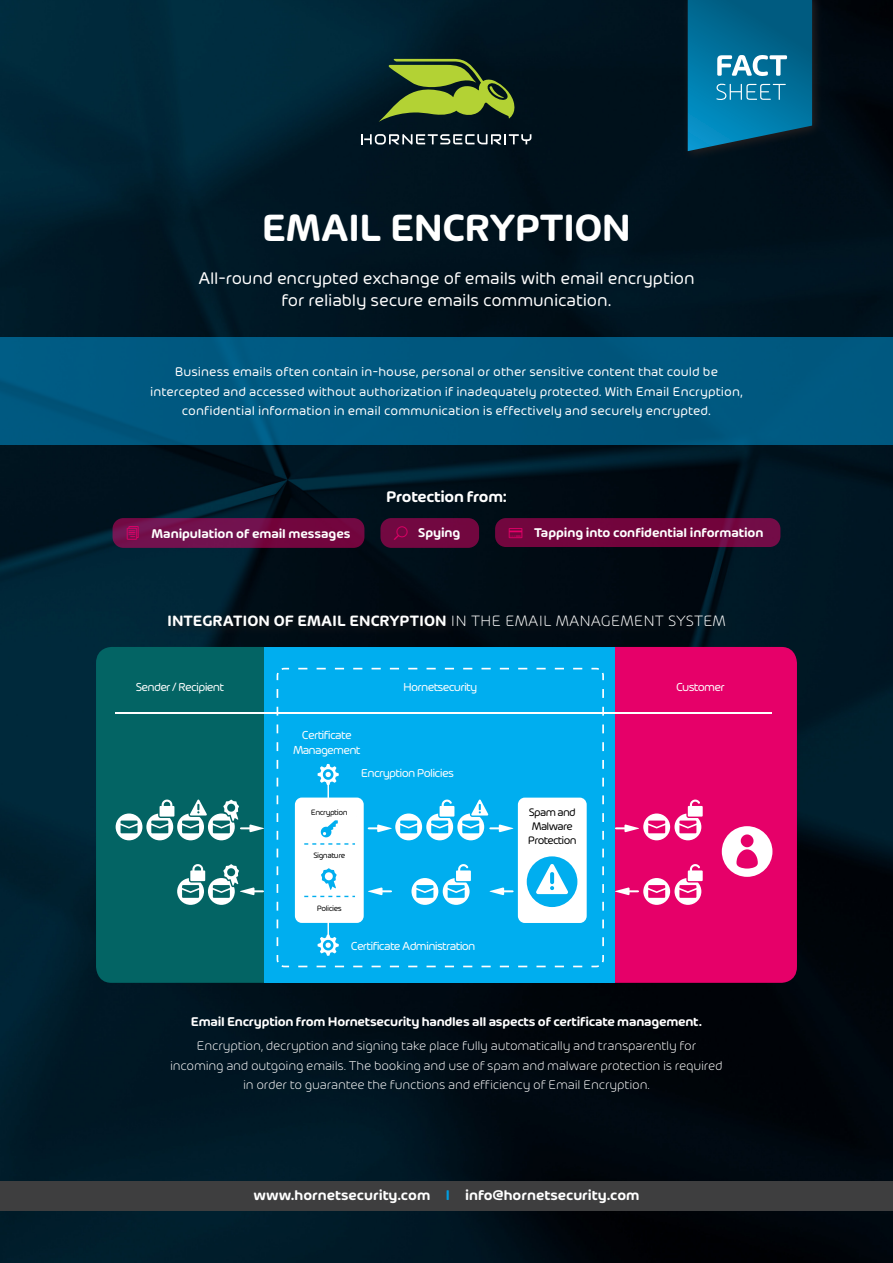
<style>
.page{position:relative;width:893px;height:1263px;background:#fff}
.page>*{position:absolute;margin:0;border:0;box-sizing:border-box;transform-origin:0 0}
.t1{font:600 40.5px "Hornet";letter-spacing:-.02em;color:#fff}
.t2{font:18px/21.6px "Hornet";letter-spacing:-.01em;color:#fff;text-align:center}
.Icon-Beschreibung{font:600 16.5px "Hornet";letter-spacing:-.015em;color:#fff}
.t3{font:600 16.05px "Hornet";color:#fff}
.t4{font:600 15px "Hornet";color:#fff}
.Intro{font:13.5px/19.5px "Hornet";letter-spacing:.005em;color:#fff;text-align:center}
.Subhead_Fliesstext{font:300 13.5px/19.5px "Hornet";letter-spacing:-.015em;color:#fff;text-align:center}
.Subhead_Fliesstext-2{font:600 13.5px "Hornet";letter-spacing:-.015em;color:#fff}
.Icon-Beschreibung-2{font:600 13.5px "Hornet";letter-spacing:-.005em;color:#fff}
.Icon-Beschreibung-3{font:13.5px "etmodules";color:#e60069}
.Tabellen_Zellen{font:12.3px/14.9px "Hornet";letter-spacing:-.06em;color:#fff;text-align:center}
.Tabellen_Zellen-2{font:11.7px/14px "Hornet";letter-spacing:-.06em;color:#000;text-align:center}
.Tabellen_Zellen-3{font:8.4px "Hornet";letter-spacing:-.06em;color:#000}
.s1{font-weight:300}
.s2{color:#009fe3}
</style>
<div class="page">
<img style="left:0;top:0;width:893px;height:1263px">
<div style="left:0;top:1181px;width:893px;height:30px;background:#3e3e3f"></div>
<svg style="left:682px;top:0;width:141px;height:162px;background:#04121b"></svg>
<svg style="left:688px;top:0;width:124px;height:151px;background:#0c7097"></svg>
<div style="left:0;top:337px;width:893px;height:108px;background:#005880"></div>
<div style="left:380px;top:518px;width:99px;height:30px;background:#720841;border-radius:11px"></div>
<div style="left:495px;top:518px;width:285px;height:29px;background:#72053d;border-radius:11px"></div>
<div style="left:113px;top:518px;width:251px;height:30px;background:linear-gradient(to right,#721553,#72043c);border-radius:11px"></div>
<div style="left:163px;top:609px;width:574px;height:29px;background:#231f20;opacity:.75"></div>
<div style="left:264px;top:647px;width:351px;height:336px;background:#00aeef"></div>
<div style="left:96px;top:647px;width:168px;height:336px;background:#036464"></div>
<div style="left:615px;top:647px;width:182px;height:336px;background:#e60069"></div>
<svg style="left:722px;top:826px;width:50px;height:51px"></svg>
<hr style="left:115px;top:712px;width:657px;height:2px;background:#fff">
<svg style="left:615px;top:864px;width:88px;height:41px"></svg>
<svg style="left:615px;top:799px;width:88px;height:41px"></svg>
<svg style="left:116px;top:799px;width:148px;height:41px"></svg>
<svg style="left:177px;top:864px;width:87px;height:41px"></svg>
<svg style="left:276px;top:667px;width:328px;height:301px"></svg>
<svg style="left:295px;top:764px;width:292px;height:192px"></svg>
<svg style="left:361px;top:134px;width:170px;height:11px"></svg>
<svg style="left:379px;top:59px;width:138px;height:63px;background:#56702a"></svg>
<svg style="left:127px;top:526px;width:12px;height:13px"></svg>
<h1 class="t1" style="left:262px;top:199px;width:371px">EMAIL ENCRYPTION</h1>
<h2 class="t2" style="left:198px;top:266px;width:498px">All-round encrypted exchange of emails with email encryption for reliably secure emails communication.</h2>
<p class="Intro" style="left:150px;top:361px;width:594px">Business emails often contain in-house, personal or other sensitive content that could be intercepted and accessed without authorization if inadequately protected. With Email Encryption, confidential information in email communication is effectively and securely encrypted.</p>
<p class="Icon-Beschreibung" style="left:386px;top:485px;width:122px">Protection from:</p>
<p class="Icon-Beschreibung-2" style="left:152px;top:523px;width:200px">Manipulation of email messages</p>
<p class="Icon-Beschreibung-3" style="left:394px;top:527px;width:15px">U</p>
<p class="Icon-Beschreibung-2" style="left:418px;top:522px;width:44px">Spying</p>
<p class="Icon-Beschreibung-2" style="left:534px;top:523px;width:231px">Tapping into confidential information</p>
<p class="t3" style="left:167px;top:609px;width:560px">INTEGRATION OF EMAIL ENCRYPTION <span class="s1">IN THE EMAIL MANAGEMENT SYSTEM</span></p>
<p class="Tabellen_Zellen" style="left:136px;top:678px;width:90px">Sender / Recipient</p>
<p class="Tabellen_Zellen" style="left:403px;top:678px;width:76px">Hornetsecurity</p>
<p class="Tabellen_Zellen" style="left:293px;top:726px;width:69px">Certificate<br>Management</p>
<p class="Tabellen_Zellen-3" style="left:311px;top:806px;width:38px">Encryption</p>
<p class="Tabellen_Zellen-3" style="left:313px;top:849px;width:33px">Signature</p>
<p class="Tabellen_Zellen" style="left:361px;top:765px;width:94px">Encryption Policies</p>
<p class="Tabellen_Zellen-3" style="left:317px;top:902px;width:26px">Policies</p>
<p class="Tabellen_Zellen" style="left:351px;top:937px;width:126px">Certificate Administration</p>
<p class="Tabellen_Zellen-2" style="left:528px;top:804px;width:50px">Spam and<br>Malware<br>Protection</p>
<p class="Tabellen_Zellen" style="left:676px;top:678px;width:50px">Customer</p>
<p class="Subhead_Fliesstext-2" style="left:191px;top:1012px;width:513px">Email Encryption from Hornetsecurity handles all aspects of certificate management.</p>
<p class="Subhead_Fliesstext" style="left:170px;top:1035px;width:554px">Encryption, decryption and signing take place fully automatically and transparently for incoming and outgoing emails. The booking and use of spam and malware protection is required in order to guarantee the functions and efficiency of Email Encryption.</p>
<p class="t4" style="left:253px;top:1185px;width:388px">www.hornetsecurity.com <span class="s2">I</span> info@hornetsecurity.com</p>
</div>
